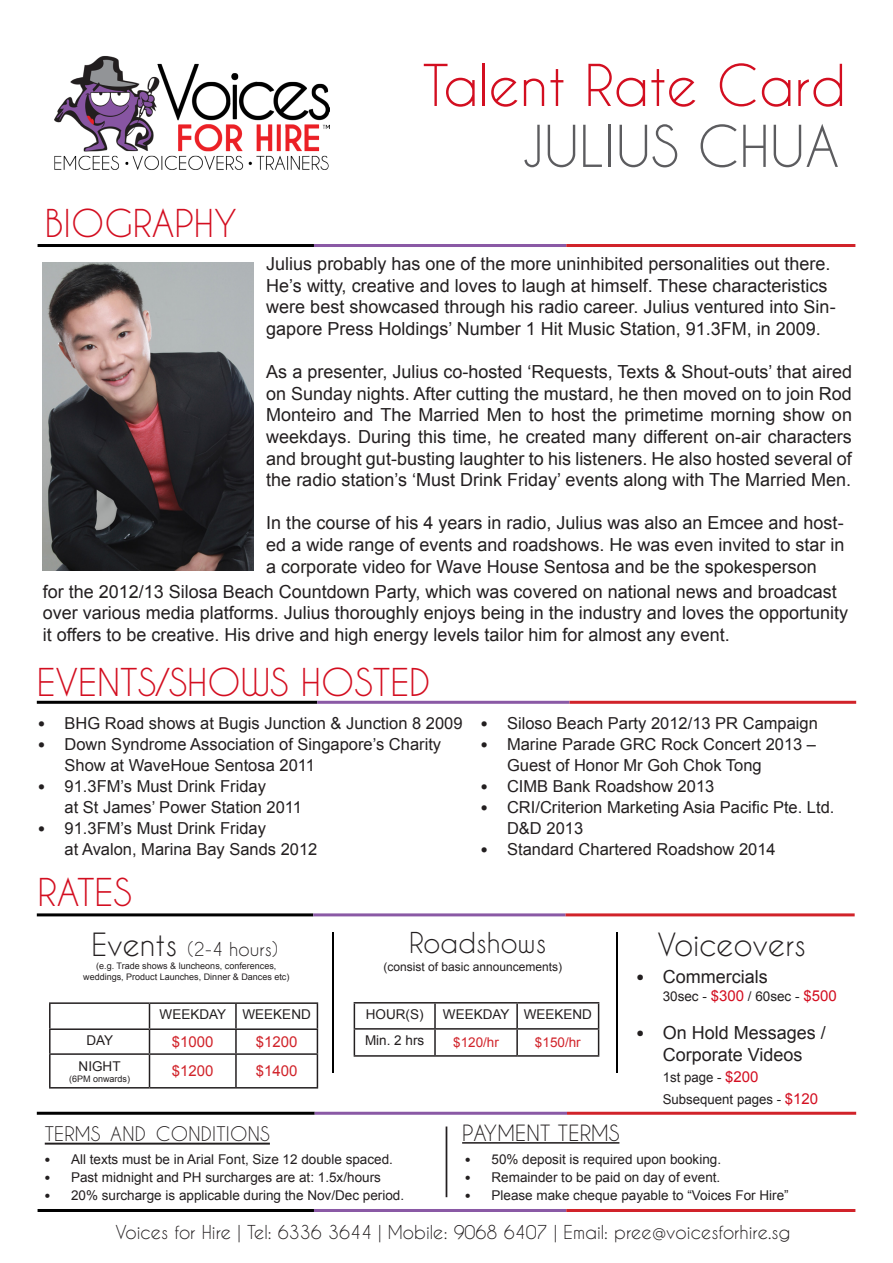
<style>
.page{position:relative;width:893px;height:1263px;background:#fff}
.page>*{position:absolute;margin:0;border:0;box-sizing:border-box;transform-origin:0 0}
.t1{font:54px "Caviar Dreams";color:#d30e20}
.t2{font:54px "Caviar Dreams";color:#5c5c5f}
.t3{font:36px "Caviar Dreams";color:#d30e20}
.t4{font:30px "Caviar Dreams";color:#231f20}
.t5{font:27px "Caviar Dreams";color:#231f20}
.t6{font:21px "Caviar Dreams";color:#231f20}
.t7{font:18.9px "Caviar Dreams";letter-spacing:.015em;color:#231f20}
.t8{font:18px/21.6px "Arial";color:#231f20}
.t9{font:18px "Caviar Dreams";color:#231f20}
.t10{font:16.5px/21px "Arial";color:#231f20}
.t11{font:15px "Arial";color:#d1232a}
.t12{font:13.5px/21.6px "Arial";color:#231f20}
.t13{font:13.5px "Arial";color:#d1232a}
.t14{font:12px "Arial";color:#231f20}
.t15{font:9px/10.8px "Arial";color:#231f20;text-align:center}
.s1{font-family:"Calibri"}
.s2{font-size:30px}
.s3{font-size:15px;color:#d30e20}
</style>
<div class="page">
<div style="left:37px;top:913px;width:276px;height:3px;border:2px solid #000"></div>
<div style="left:313px;top:913px;width:252px;height:3px;border:2px solid #8a59a5"></div>
<div style="left:565px;top:913px;width:290px;height:3px;border:2px solid #d1232a"></div>
<div style="left:38px;top:1209px;width:276px;height:3px;border:2px solid #000"></div>
<div style="left:314px;top:1209px;width:252px;height:3px;border:2px solid #8a59a5"></div>
<div style="left:566px;top:1209px;width:289px;height:3px;border:2px solid #d1232a"></div>
<div style="left:38px;top:244px;width:276px;height:3px;border:2px solid #000"></div>
<div style="left:314px;top:244px;width:252px;height:3px;border:2px solid #8a59a5"></div>
<div style="left:566px;top:244px;width:289px;height:3px;border:2px solid #d1232a"></div>
<hr style="left:332px;top:932px;width:2px;height:141px;background:#000">
<div style="left:37px;top:1112px;width:278px;height:3px;border:2px solid #000"></div>
<div style="left:315px;top:1112px;width:252px;height:3px;border:2px solid #8a59a5"></div>
<div style="left:567px;top:1112px;width:289px;height:3px;border:2px solid #d1232a"></div>
<div style="left:446px;top:1127px;width:1px;height:70px;border:1px solid #231f20"></div>
<div style="left:37px;top:701px;width:280px;height:3px;border:2px solid #000"></div>
<div style="left:317px;top:701px;width:252px;height:3px;border:2px solid #8a59a5"></div>
<div style="left:569px;top:701px;width:287px;height:3px;border:2px solid #d1232a"></div>
<hr style="left:45px;top:1142px;width:225px;height:2px;background:#231f20">
<hr style="left:462px;top:1142px;width:157px;height:1px;background:#231f20">
<hr style="left:49px;top:1002px;width:100px;height:2px;background:#231f20">
<hr style="left:49px;top:1004px;width:2px;height:24px;background:#231f20">
<hr style="left:149px;top:1002px;width:87px;height:2px;background:#231f20">
<hr style="left:236px;top:1002px;width:82px;height:2px;background:#231f20">
<hr style="left:235px;top:1004px;width:2px;height:24px;background:#231f20">
<hr style="left:49px;top:1028px;width:100px;height:2px;background:#231f20">
<hr style="left:49px;top:1030px;width:2px;height:23px;background:#231f20">
<hr style="left:149px;top:1028px;width:87px;height:2px;background:#231f20">
<svg style="left:149px;top:1004px;width:1px;height:49px"></svg>
<hr style="left:236px;top:1028px;width:82px;height:2px;background:#231f20">
<hr style="left:235px;top:1030px;width:2px;height:23px;background:#231f20">
<svg style="left:317px;top:1004px;width:1px;height:49px"></svg>
<hr style="left:49px;top:1053px;width:100px;height:2px;background:#231f20">
<hr style="left:49px;top:1055px;width:2px;height:32px;background:#231f20">
<hr style="left:149px;top:1053px;width:87px;height:2px;background:#231f20">
<hr style="left:149px;top:1055px;width:1px;height:32px;background:#231f20">
<hr style="left:236px;top:1053px;width:82px;height:2px;background:#231f20">
<hr style="left:235px;top:1055px;width:2px;height:32px;background:#231f20">
<hr style="left:317px;top:1055px;width:1px;height:32px;background:#231f20">
<hr style="left:49px;top:1087px;width:100px;height:1px;background:#231f20">
<hr style="left:149px;top:1087px;width:87px;height:1px;background:#231f20">
<hr style="left:236px;top:1087px;width:82px;height:1px;background:#231f20">
<hr style="left:354px;top:1002px;width:81px;height:1px;background:#231f20">
<hr style="left:435px;top:1002px;width:82px;height:1px;background:#231f20">
<hr style="left:434px;top:1003px;width:2px;height:25px;background:#231f20">
<hr style="left:517px;top:1002px;width:82px;height:1px;background:#231f20">
<hr style="left:516px;top:1003px;width:2px;height:25px;background:#231f20">
<hr style="left:354px;top:1028px;width:81px;height:2px;background:#231f20">
<svg style="left:354px;top:1003px;width:1px;height:52px"></svg>
<hr style="left:435px;top:1028px;width:82px;height:2px;background:#231f20">
<hr style="left:434px;top:1030px;width:2px;height:25px;background:#231f20">
<hr style="left:517px;top:1028px;width:82px;height:2px;background:#231f20">
<hr style="left:516px;top:1030px;width:2px;height:25px;background:#231f20">
<svg style="left:598px;top:1003px;width:1px;height:52px"></svg>
<hr style="left:354px;top:1055px;width:81px;height:2px;background:#231f20">
<hr style="left:435px;top:1055px;width:82px;height:2px;background:#231f20">
<hr style="left:517px;top:1055px;width:82px;height:2px;background:#231f20">
<hr style="left:616px;top:932px;width:2px;height:141px;background:#000">
<img style="left:43px;top:262px;width:211px;height:308px">
<img style="left:54px;top:56px;width:275px;height:114px">
<p class="t1" style="left:422px;top:56px;width:425px">Talent Rate Card</p>
<p class="t3" style="left:45px;top:204px;width:193px">BIOGRAPHY</p>
<p class="t2" style="left:521px;top:117px;width:320px">JULIUS CHUA</p>
<p class="t8" style="left:266px;top:253px;width:571px">Julius probably has one of the more uninhibited personalities out there.<br>He’s witty, creative and loves to laugh at himself. These characteristics were best showcased through his radio career. Julius ventured into Sin&shy;gapore Press Holdings’ Number 1 Hit Music Station, 91.3FM, in 2009.</p>
<p class="t8" style="left:266px;top:361px;width:587px;text-align:justify">As a presenter, Julius co-hosted ‘Requests, Texts &amp; Shout-outs’ that aired on Sunday nights. After cutting the mustard, he then moved on to join Rod Monteiro and The Married Men to host the primetime morning show on weekdays. During this time, he created many different on-air characters and brought gut-busting laughter to his listeners. He also hosted several of the radio station’s ‘Must Drink Friday’ events along with The Married Men.</p>
<p class="t8" style="left:266px;top:512px;width:580px;text-align:justify">In the course of his 4 years in radio, Julius was also an Emcee and host&shy;ed a wide range of events and roadshows. He was even invited to star in a corporate video for Wave House Sentosa and be the spokesperson</p>
<p class="t8" style="left:43px;top:581px;width:807px">for the 2012/13 Silosa Beach Countdown Party, which was covered on national news and broadcast over various media platforms. Julius thoroughly enjoys being in the industry and loves the opportunity it offers to be creative. His drive and high energy levels tailor him for almost any event.</p>
<p class="t3" style="left:37px;top:663px;width:395px">EVENTS/SHOWS HOSTED</p>
<p class="t10" style="left:38px;top:713px;width:427px"><span class="s1">•</span> BHG Road shows at Bugis Junction &amp; Junction 8 2009</p>
<p class="t10" style="left:65px;top:734px;width:378px;text-indent:-27px"><span class="s1">•</span> Down Syndrome Association of Singapore’s Charity<br>Show at WaveHoue Sentosa 2011</p>
<p class="t10" style="left:65px;top:776px;width:239px;text-indent:-27px"><span class="s1">•</span> 91.3FM’s Must Drink Friday<br>at St James’ Power Station 2011</p>
<p class="t10" style="left:65px;top:818px;width:254px;text-indent:-27px"><span class="s1">•</span> 91.3FM’s Must Drink Friday<br>at Avalon, Marina Bay Sands 2012</p>
<p class="t3" style="left:38px;top:872px;width:96px">RATES</p>
<p class="t10" style="left:480px;top:713px;width:339px"><span class="s1">•</span> Siloso Beach Party 2012/13 PR Campaign</p>
<p class="t10" style="left:507px;top:734px;width:311px;text-indent:-27px"><span class="s1">•</span> Marine Parade GRC Rock Concert 2013 –<br>Guest of Honor Mr Goh Chok Tong</p>
<p class="t10" style="left:480px;top:776px;width:236px"><span class="s1">•</span> CIMB Bank Roadshow 2013</p>
<p class="t10" style="left:507px;top:797px;width:329px;text-indent:-27px"><span class="s1">•</span> CRI/Criterion Marketing Asia Pacific Pte. Ltd.<br>D&amp;D 2013</p>
<p class="t10" style="left:480px;top:839px;width:297px"><span class="s1">•</span> Standard Chartered Roadshow 2014</p>
<p class="t9" style="left:91px;top:939px;width:188px"><span class="s2">Events</span> (2-4 hours)</p>
<p class="t15" style="left:83px;top:960px;width:208px">(e.g. Trade shows &amp; luncheons, conferences, weddings, Product Launches, Dinner &amp; Dances etc)</p>
<p class="t12" style="left:160px;top:1003px;width:68px">WEEKDAY</p>
<p class="t12" style="left:243px;top:1003px;width:70px">WEEKEND</p>
<p class="t12" style="left:86px;top:1030px;width:28px">DAY</p>
<p class="t11" style="left:172px;top:1032px;width:43px">$1000</p>
<p class="t11" style="left:256px;top:1032px;width:43px">$1200</p>
<p class="t12" style="left:79px;top:1055px;width:43px">NIGHT</p>
<p class="t15" style="left:69px;top:1073px;width:63px">(6PM onwards)</p>
<p class="t11" style="left:172px;top:1061px;width:43px">$1200</p>
<p class="t11" style="left:256px;top:1061px;width:43px">$1400</p>
<p class="t5" style="left:409px;top:928px;width:139px">Roadshows</p>
<p class="t14" style="left:383px;top:959px;width:180px">(consist of basic announcements)</p>
<p class="t12" style="left:366px;top:1003px;width:59px">HOUR(S)</p>
<p class="t12" style="left:443px;top:1003px;width:68px">WEEKDAY</p>
<p class="t12" style="left:524px;top:1003px;width:70px">WEEKEND</p>
<p class="t12" style="left:365px;top:1029px;width:61px">Min. 2 hrs</p>
<p class="t13" style="left:453px;top:1034px;width:47px">$120/hr</p>
<p class="t13" style="left:535px;top:1034px;width:47px">$150/hr</p>
<p class="t4" style="left:657px;top:928px;width:150px">Voiceovers</p>
<p class="t8" style="left:636px;top:966px;width:133px"><span class="s1">•</span> Commercials</p>
<p class="t12" style="left:663px;top:986px;width:176px">30sec - <span class="s3">$300</span> / 60sec - <span class="s3">$500</span></p>
<p class="t8" style="left:636px;top:1022px;width:192px;text-align:center"><span class="s1">•</span> On Hold Messages /<br>Corporate Videos</p>
<p class="t12" style="left:663px;top:1067px;width:157px">1st page - <span class="s3">$200<br></span>Subsequent pages - <span class="s3">$120</span></p>
<p class="t7" style="left:45px;top:1123px;width:227px">TERMS AND CONDITIONS</p>
<p class="t12" style="left:44px;top:1148px;width:350px"><span class="s1">•</span> All texts must be in Arial Font, Size 12 double spaced.</p>
<p class="t12" style="left:44px;top:1166px;width:338px"><span class="s1">•</span> Past midnight and PH surcharges are at: 1.5x/hours</p>
<p class="t12" style="left:44px;top:1184px;width:362px"><span class="s1">•</span> 20% surcharge is applicable during the Nov/Dec period.</p>
<p class="t6" style="left:462px;top:1121px;width:49px">PAYMENT</p>
<p class="t6" style="left:558px;top:1121px;width:14px">TERMS</p>
<p class="t12" style="left:464px;top:1148px;width:258px"><span class="s1">•</span> 50% deposit is required upon booking.</p>
<p class="t12" style="left:464px;top:1166px;width:257px"><span class="s1">•</span> Remainder to be paid on day of event.</p>
<p class="t12" style="left:464px;top:1184px;width:326px"><span class="s1">•</span> Please make cheque payable to “Voices For Hire”</p>
<p class="t9" style="left:115px;top:1222px;width:677px">Voices for Hire | Tel: 6336 3644 | Mobile: 9068 6407 | Email: pree@voicesforhire.sg</p>
</div>
